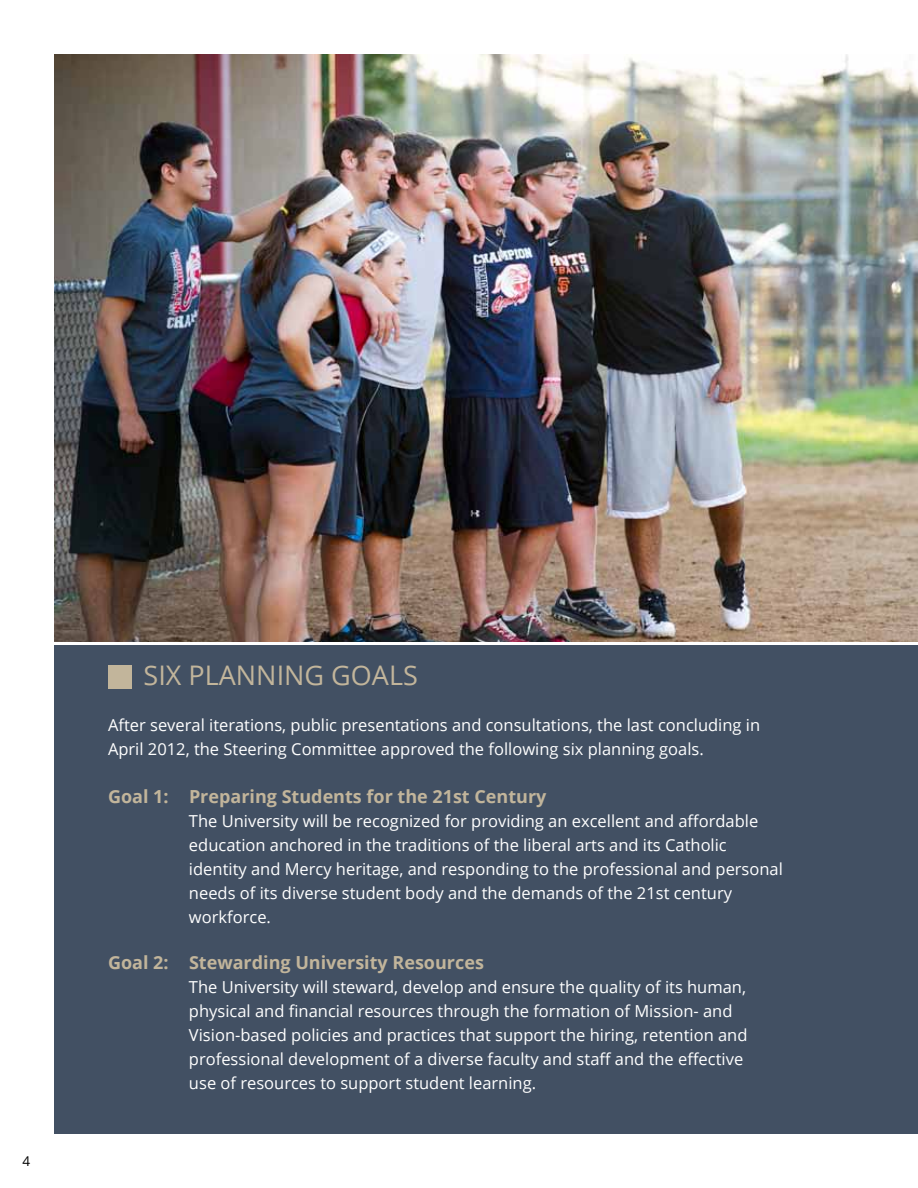
<style>
.page{position:relative;width:918px;height:1188px;background:#fff}
.page>*{position:absolute;margin:0;border:0;box-sizing:border-box;transform-origin:0 0}
.t1{font:27px "Open Sans";color:#c2b59b}
.t2{font:700 18px "Open Sans";color:#c2b59b}
.t3{font:16.5px/24px "Open Sans";color:#fff}
.t4{font:13.5px "Open Sans";color:#000}
</style>
<div class="page">
<img style="left:54px;top:54px;width:864px;height:587px">
<div style="left:54px;top:646px;width:864px;height:488px;background:#425063"></div>
<div style="left:108px;top:665px;width:24px;height:23px;background:#c2b59b"></div>
<p class="t4" style="left:23px;top:1152px;width:9px">4</p>
<h1 class="t1" style="left:144px;top:657px;width:208px">six planning goa</h1>
<h1 class="t1" style="left:389px;top:657px;width:28px">ls</h1>
<p class="t3" style="left:108px;top:713px;width:654px">After several iterations, public presentations and consultations, the last concluding in<br>April 2012, the Steering Committee approved the following six planning goals.</p>
<p class="t2" style="left:108px;top:784px;width:440px">Goal 1: Preparing Students for the 21st Century</p>
<p class="t3" style="left:189px;top:809px;width:595px">The University will be recognized for providing an excellent and affordable education anchored in the traditions of the liberal arts and its Catholic identity and Mercy heritage, and responding to the professional and personal needs of its diverse student body and the demands of the 21st century workforce.</p>
<p class="t2" style="left:108px;top:949px;width:377px">Goal 2: Stewarding University Resources</p>
<p class="t3" style="left:189px;top:974px;width:560px">The University will steward, develop and ensure the quality of its human, physical and financial resources through the formation of Mission- and Vision-based policies and practices that support the hiring, retention and professional development of a diverse faculty and staff and the effective use of resources to support student learning.</p>
</div>
